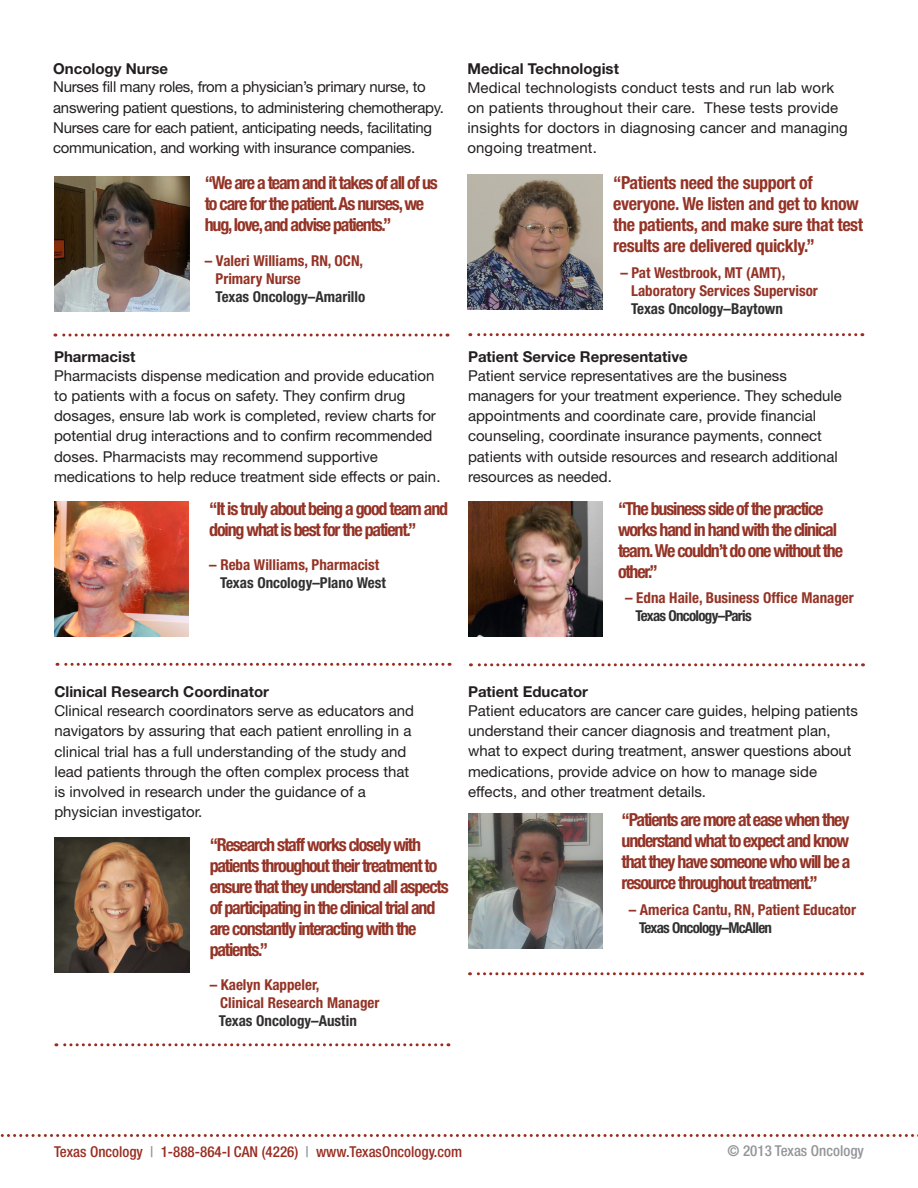
<style>
.page{position:relative;width:918px;height:1188px;background:#fff}
.page>*{position:absolute;margin:0;border:0;box-sizing:border-box;transform-origin:0 0}
.Body_1{font:700 condensed 18px/21px "Helvetica Neue LT Std";letter-spacing:-.065em;color:#943326}
.Body_1-2{font:700 condensed 18px/21px "Helvetica Neue LT Std";letter-spacing:-.02em;color:#943326}
.Body_1-3{font:15px/20.2px "Helvetica Neue LT Std";color:#231f20}
.Sub_Header_2{font:700 condensed 15px/18px "Helvetica Neue LT Std";color:#943326}
.Body_1-4{font:15px/20.2px "Helvetica Neue LT Std";letter-spacing:-.02em;color:#231f20}
.Body_1-5{font:700 15px "Helvetica Neue LT Std";color:#231f20}
.Sub_Header_2-2{font:700 condensed 15px "Helvetica Neue LT Std";color:#312f30}
.t1{font:500 condensed 15px "Helvetica Neue LT Std";color:#9a2d21}
.Sub_Header_2-3{font:700 condensed 15px "Helvetica Neue LT Std";letter-spacing:-.045em;color:#312f30}
.t2{font:500 condensed 15px "Helvetica Neue LT Std";color:#939598}
.s1{color:#939598}
</style>
<div class="page">
<svg style="left:0;top:1134px;width:918px;height:3px"></svg>
<img style="left:468px;top:813px;width:135px;height:135px">
<svg style="left:470px;top:333px;width:386px;height:3px"></svg>
<svg style="left:56px;top:1043px;width:386px;height:3px"></svg>
<img style="left:54px;top:501px;width:135px;height:135px">
<svg style="left:469px;top:972px;width:387px;height:3px"></svg>
<svg style="left:57px;top:663px;width:386px;height:3px"></svg>
<img style="left:54px;top:837px;width:135px;height:135px">
<svg style="left:470px;top:663px;width:386px;height:3px"></svg>
<img style="left:468px;top:502px;width:135px;height:134px">
<img style="left:55px;top:177px;width:135px;height:135px">
<svg style="left:55px;top:334px;width:386px;height:3px"></svg>
<img style="left:467px;top:175px;width:135px;height:135px">
<p class="Body_1-5" style="left:53px;top:59px;width:117px">Oncology Nurse</p>
<p class="Body_1-4" style="left:53px;top:77px;width:392px">Nurses fill many roles, from a physician’s primary nurse, to answering patient questions, to administering chemotherapy.<br>Nurses care for each patient, anticipating needs, facilitating communication, and working with insurance companies.</p>
<p class="Body_1" style="left:205px;top:172px;width:235px">“We are a team and it takes of all of us to care for the patient. As nurses, we hug, love, and advise patients.”</p>
<p class="Sub_Header_2" style="left:216px;top:251px;width:149px;text-indent:-11px">– Valeri Williams, RN, OCN,<br>Primary Nurse</p>
<p class="Sub_Header_2-2" style="left:216px;top:287px;width:151px">Texas Oncology–Amarillo</p>
<p class="Body_1-5" style="left:54px;top:347px;width:83px">Pharmacist</p>
<p class="Body_1-3" style="left:54px;top:365px;width:388px">Pharmacists dispense medication and provide education to patients with a focus on safety. They confirm drug dosages, ensure lab work is completed, review charts for potential drug interactions and to confirm recommended doses. Pharmacists may recommend supportive medications to help reduce treatment side effects or pain.</p>
<p class="Body_1" style="left:209px;top:498px;width:241px">“It is truly about being a good team and doing what is best for the patient.”</p>
<p class="Sub_Header_2" style="left:209px;top:556px;width:172px">– Reba Williams, Pharmacist</p>
<p class="Sub_Header_2-2" style="left:220px;top:574px;width:167px">Texas Oncology–Plano West</p>
<p class="Body_1-5" style="left:467px;top:59px;width:153px">Medical Technologist</p>
<p class="Body_1-3" style="left:467px;top:77px;width:382px">Medical technologists conduct tests and run lab work on patients throughout their care. These tests provide insights for doctors in diagnosing cancer and managing ongoing treatment.</p>
<p class="Body_1-2" style="left:613px;top:172px;width:252px">“Patients need the support of everyone. We listen and get to know the patients, and make sure that test results are delivered quickly.”</p>
<p class="Sub_Header_2" style="left:620px;top:263px;width:167px">– Pat Westbrook, MT (AMT),</p>
<p class="Sub_Header_2" style="left:631px;top:281px;width:188px">Laboratory Services Supervisor</p>
<p class="Sub_Header_2-2" style="left:631px;top:299px;width:153px">Texas Oncology–Baytown</p>
<p class="Body_1-5" style="left:468px;top:347px;width:221px">Patient Service Representative</p>
<p class="Body_1-3" style="left:468px;top:365px;width:375px">Patient service representatives are the business managers for your treatment experience. They schedule appointments and coordinate care, provide financial counseling, coordinate insurance payments, connect patients with outside resources and research additional resources as needed.</p>
<p class="Body_1" style="left:618px;top:498px;width:227px">“The business side of the practice works hand in hand with the clinical team. We couldn’t do one without the other.”</p>
<p class="Sub_Header_2" style="left:625px;top:589px;width:230px">– Edna Haile, Business Office Manager</p>
<p class="Sub_Header_2-3" style="left:635px;top:607px;width:118px">Texas Oncology–Paris</p>
<p class="Body_1-5" style="left:54px;top:683px;width:216px">Clinical Research Coordinator</p>
<p class="Body_1-3" style="left:54px;top:700px;width:361px">Clinical research coordinators serve as educators and navigators by assuring that each patient enrolling in a clinical trial has a full understanding of the study and lead patients through the often complex process that is involved in research under the guidance of a physician investigator.</p>
<p class="Body_1" style="left:210px;top:833px;width:241px">“Research staff works closely with patients throughout their treatment to ensure that they understand all aspects of participating in the clinical trial and are constantly interacting with the patients.”</p>
<p class="Sub_Header_2" style="left:220px;top:975px;width:161px;text-indent:-10px">– Kaelyn Kappeler,<br>Clinical Research Manager</p>
<p class="Sub_Header_2-2" style="left:219px;top:1012px;width:139px">Texas Oncology–Austin</p>
<p class="Body_1-5" style="left:468px;top:682px;width:121px">Patient Educator</p>
<p class="Body_1-3" style="left:468px;top:700px;width:392px">Patient educators are cancer care guides, helping patients understand their cancer diagnosis and treatment plan, what to expect during treatment, answer questions about medications, provide advice on how to manage side effects, and other treatment details.</p>
<p class="Body_1" style="left:622px;top:809px;width:230px;text-align:justify">“Patients are more at ease when they understand what to expect and know that they have someone who will be a resource throughout treatment.”</p>
<p class="Sub_Header_2" style="left:629px;top:900px;width:229px">– America Cantu, RN, Patient Educator</p>
<p class="Sub_Header_2-3" style="left:639px;top:918px;width:135px">Texas Oncology–McAllen</p>
<p class="t1" style="left:54px;top:1142px;width:410px">Texas Oncology <span class="s1">|</span> 1-888-864-I CAN (4226) <span class="s1">|</span> www.TexasOncology.com</p>
<p class="t2" style="left:728px;top:1142px;width:138px">© 2013 Texas Oncology</p>
</div>
